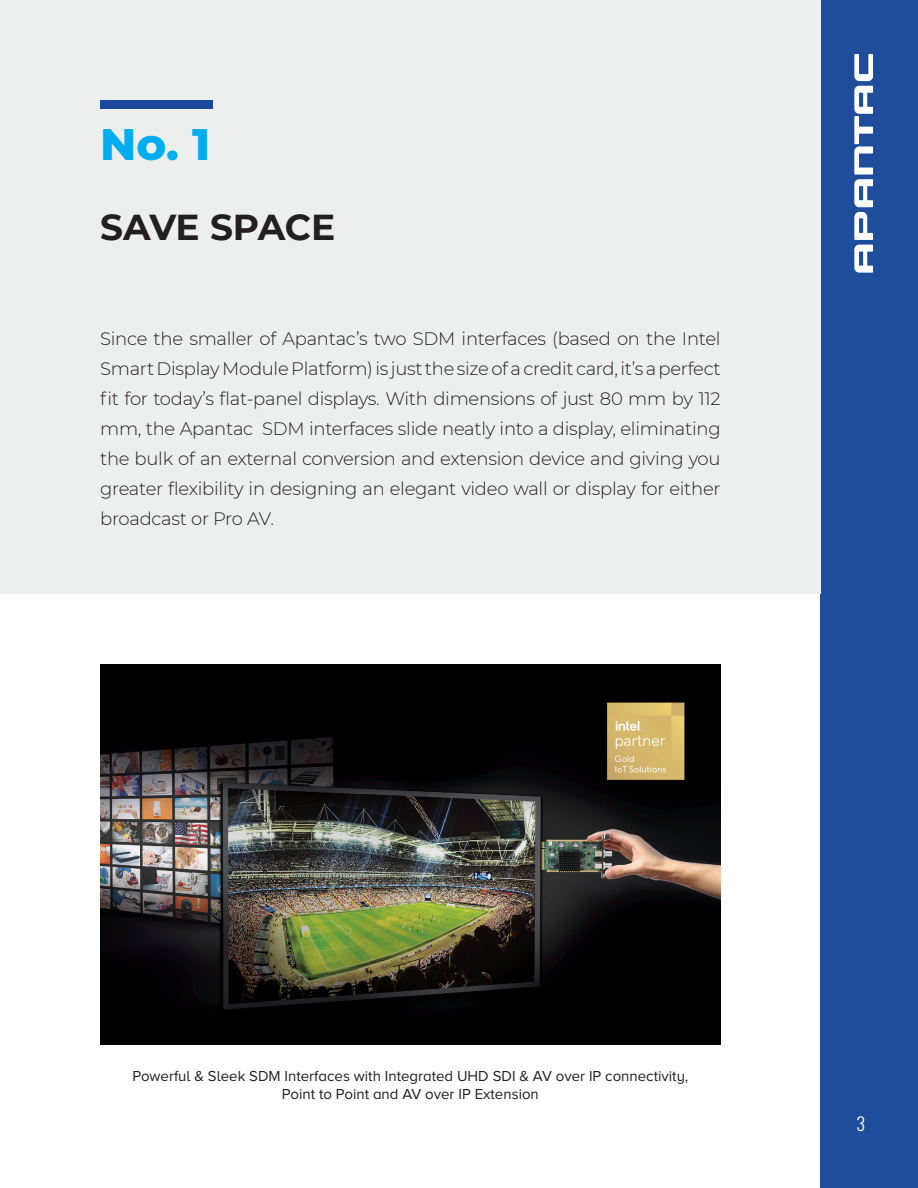
<style>
.page{position:relative;width:918px;height:1188px;background:#fff}
.page>*{position:absolute;margin:0;border:0;box-sizing:border-box;transform-origin:0 0}
.t1{font:800 45px "Montserrat";color:#00aeef}
.t2{font:700 36px "Montserrat";letter-spacing:-.01em;color:#231f20}
.t3{font:300 18px/30px "Montserrat";letter-spacing:-.015em;color:#231f20;text-align:justify}
.t4{font:300 18px "Oswald";color:#fff}
.t5{font:15px/18px "Proxima Nova A";color:#231f20;text-align:center}
</style>
<div class="page">
<div style="left:821px;top:0;width:97px;height:1188px;background:#1e4d9c"></div>
<svg style="left:854px;top:54px;width:19px;height:219px"></svg>
<div style="left:0;top:0;width:821px;height:594px;background:#edefee"></div>
<div style="left:100px;top:101px;width:112px;height:8px;background:#1b489e"></div>
<img style="left:100px;top:664px;width:621px;height:381px">
<h1 class="t1" style="left:100px;top:111px;width:112px">No. 1</h1>
<h2 class="t2" style="left:100px;top:201px;width:237px">SAVE SPACE</h2>
<p class="t3" style="left:100px;top:323px;width:622px">Since the smaller of Apantac’s two SDM interfaces (based on the Intel Smart Display Module Platform) is just the size of a credit card, it’s a perfect fit for today’s flat-panel displays. With dimensions of just 80 mm by 112 mm, the Apantac SDM interfaces slide neatly into a display, eliminating the bulk of an external conversion and extension device and giving you greater flexibility in designing an elegant video wall or display for either broadcast or Pro AV.</p>
<p class="t5" style="left:132px;top:1067px;width:557px">Powerful &amp; Sleek SDM Interfaces with Integrated UHD SDI &amp; AV over IP connectivity,<br>Point to Point and AV over IP Extension</p>
<p class="t4" style="left:856px;top:1108px;width:10px">3</p>
</div>
